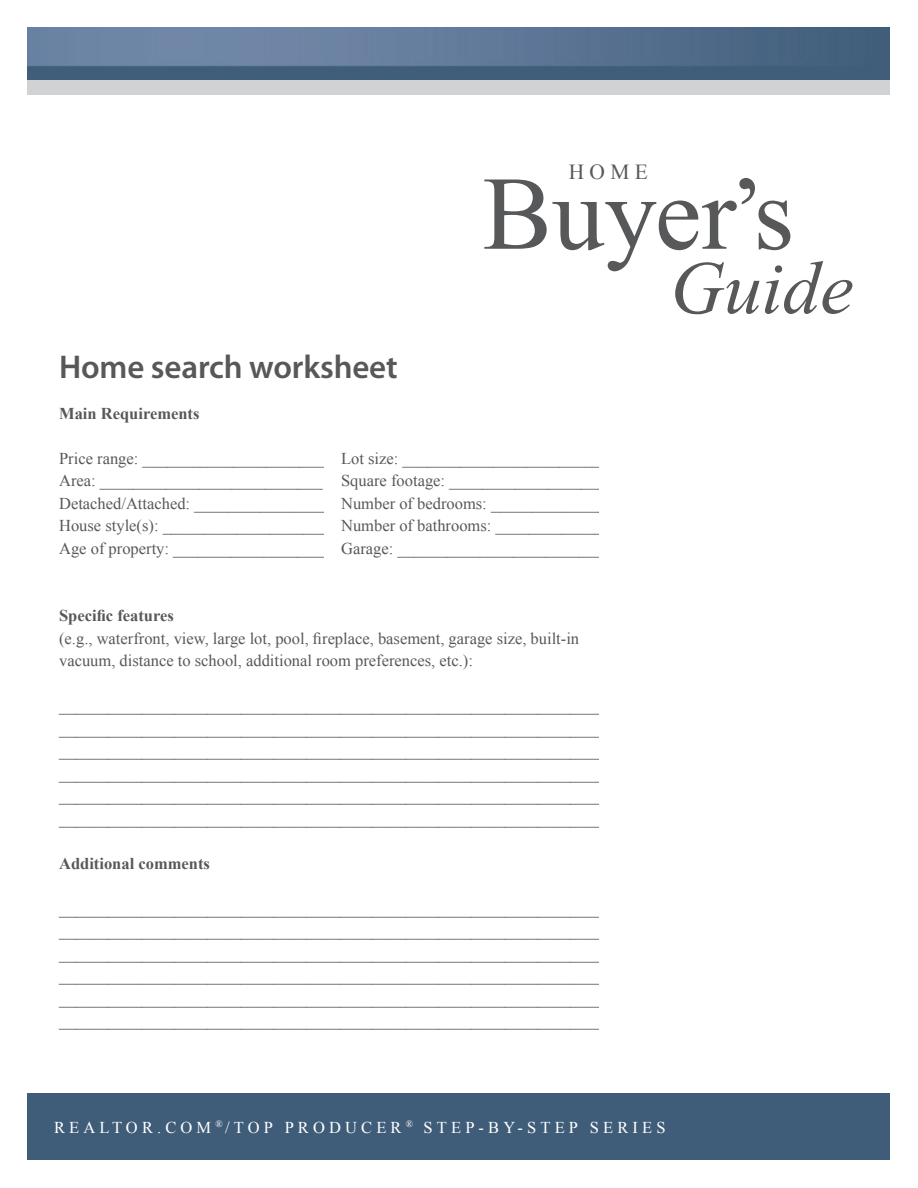
<style>
.page{position:relative;width:918px;height:1188px;background:#fff}
.page>*{position:absolute;margin:0;border:0;box-sizing:border-box;transform-origin:0 0}
.t1{font:104.55px "Times New Roman";color:#57585a}
.t2{font:italic 75.15px "Times New Roman";color:#57585a}
.t3{font:600 33px "Myriad Pro";letter-spacing:-.005em;color:#57585a}
.t4{font:21.45px "Times New Roman";color:#57585a}
.t5{font:16.5px/22.5px "Times New Roman";color:#57585a}
.t6{font:700 16.5px "Times New Roman";color:#57585a}
.t7{font:16.5px "Times New Roman";letter-spacing:.25em;color:#fff}
</style>
<div class="page">
<img style="left:27px;top:27px;width:863px;height:53px">
<div style="left:27px;top:1094px;width:863px;height:66px;background:#3f5d79"></div>
<div style="left:0;top:80px;width:918px;height:15px;background:#d1d2d4"></div>
<div style="left:0;top:0;width:27px;height:1188px;background:#fff"></div>
<div style="left:891px;top:0;width:27px;height:1188px;background:#fff"></div>
<h3 class="t4" style="left:569px;top:157px;width:81px">HOME</h3>
<h1 class="t1" style="left:483px;top:143px;width:313px">Buyer’s</h1>
<h2 class="t2" style="left:670px;top:236px;width:185px">Guide</h2>
<h3 class="t3" style="left:59px;top:346px;width:340px">Home search worksheet</h3>
<p class="t6" style="left:59px;top:402px;width:142px">Main Requirements</p>
<p class="t5" style="left:59px;top:447px;width:554px">Price range: ______________________ Lot size: _________________________ Area: ___________________________ Square footage: ___________________ Detached/Attached: ________________ Number of bedrooms: ______________ House style(s): ____________________ Number of bathrooms: ______________ Age of property: ___________________ Garage: __________________________</p>
<p class="t6" style="left:59px;top:604px;width:116px">Specific features</p>
<p class="t5" style="left:59px;top:627px;width:522px">(e.g., waterfront, view, large lot, pool, fireplace, basement, garage size, built-in vacuum, distance to school, additional room preferences, etc.):</p>
<p class="t5" style="left:59px;top:694px;width:554px;text-align:justify">___________________________________________________________________ ___________________________________________________________________ ___________________________________________________________________ ___________________________________________________________________ ___________________________________________________________________ ___________________________________________________________________</p>
<p class="t6" style="left:59px;top:852px;width:152px">Additional comments</p>
<p class="t5" style="left:59px;top:897px;width:554px;text-align:justify">___________________________________________________________________ ___________________________________________________________________ ___________________________________________________________________ ___________________________________________________________________ ___________________________________________________________________ ___________________________________________________________________</p>
<p class="t7" style="left:54px;top:1116px;width:613px">REALTOR.COM <sup>®</sup>/TOP PRODUCER <sup>®</sup> STEP-BY-STEP SERIES</p>
</div>
